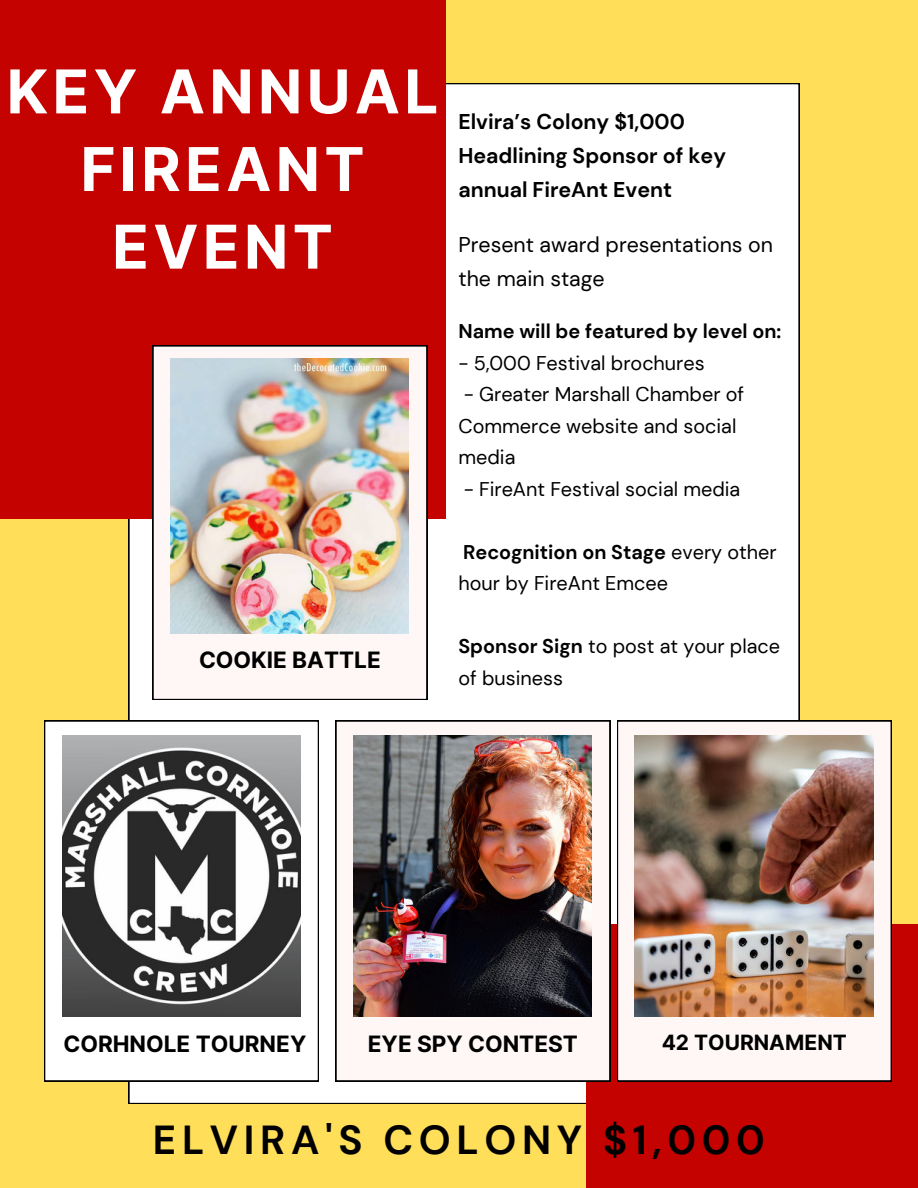
<style>
.page{position:relative;width:918px;height:1188px;background:#ffde59}
.page>*{position:absolute;margin:0;border:0;box-sizing:border-box;transform-origin:0 0}
.t1{font:700 60.45px/77.7px "Inter";letter-spacing:.07em;color:#fff;text-align:center}
.t2{font:700 40.5px "DM Sans";letter-spacing:.14em;color:#000}
.t3{font:700 22.5px "Inter";color:#000}
.t4{font:700 21.3px/33.8px "DM Sans";color:#000}
.t5{font:21.3px/33.8px "DM Sans";color:#000}
.t6{font:700 21px "Inter";color:#000}
.t7{font:19.8px/31.5px "DM Sans";color:#000}
.t8{font:700 19.8px "DM Sans";color:#000}
.s1{font-weight:700}
</style>
<div class="page">
<div style="left:129px;top:83px;width:670px;height:1021px;background:#fff"></div>
<div style="left:0;top:0;width:445px;height:518px;background:#c40200"></div>
<div style="left:586px;top:924px;width:332px;height:264px;background:#c40200"></div>
<div style="left:153px;top:346px;width:274px;height:354px;background:#fff6f6"></div>
<svg style="left:617px;top:721px;width:275px;height:360px;background:#f2e9e9"></svg>
<div style="left:44px;top:721px;width:275px;height:360px;background:#fff"></div>
<img style="left:170px;top:359px;width:239px;height:274px">
<img style="left:635px;top:735px;width:238px;height:282px">
<img style="left:62px;top:735px;width:239px;height:282px">
<svg style="left:336px;top:721px;width:274px;height:360px;background:#eee6e6"></svg>
<img style="left:353px;top:735px;width:239px;height:282px">
<h1 class="t1" style="left:7px;top:53px;width:433px">KEY ANNUAL<br>FIREANT<br>EVENT</h1>
<h3 class="t3" style="left:199px;top:646px;width:183px">COOKIE BATTLE</h3>
<p class="t4" style="left:458px;top:105px;width:269px">Elvira’s Colony $1,000<br>Headlining Sponsor of key annual FireAnt Event</p>
<p class="t5" style="left:458px;top:228px;width:316px">Present award presentations on the main stage</p>
<p class="t8" style="left:458px;top:319px;width:324px">Name will be featured by level on:</p>
<p class="t7" style="left:458px;top:347px;width:248px">- 5,000 Festival brochures</p>
<h3 class="t7" style="left:458px;top:379px;width:287px">- Greater Marshall Chamber of<br>Commerce website and social media</h3>
<h3 class="t7" style="left:464px;top:473px;width:278px">- FireAnt Festival social media</h3>
<h3 class="t7" style="left:458px;top:536px;width:320px"><span class="s1">Recognition on Stage</span> every other hour by FireAnt Emcee</h3>
<h3 class="t7" style="left:458px;top:631px;width:323px"><span class="s1">Sponsor Sign</span> to post at your place of business</h3>
<h5 class="t3" style="left:63px;top:1030px;width:244px">CORHNOLE TOURNEY</h5>
<p class="t6" style="left:662px;top:1030px;width:187px">42 TOURNAMENT</p>
<h2 class="t3" style="left:368px;top:1030px;width:212px">EYE SPY CONTEST</h2>
<p class="t2" style="left:153px;top:1114px;width:614px">ELVIRA'S COLONY $1,000</p>
</div>
